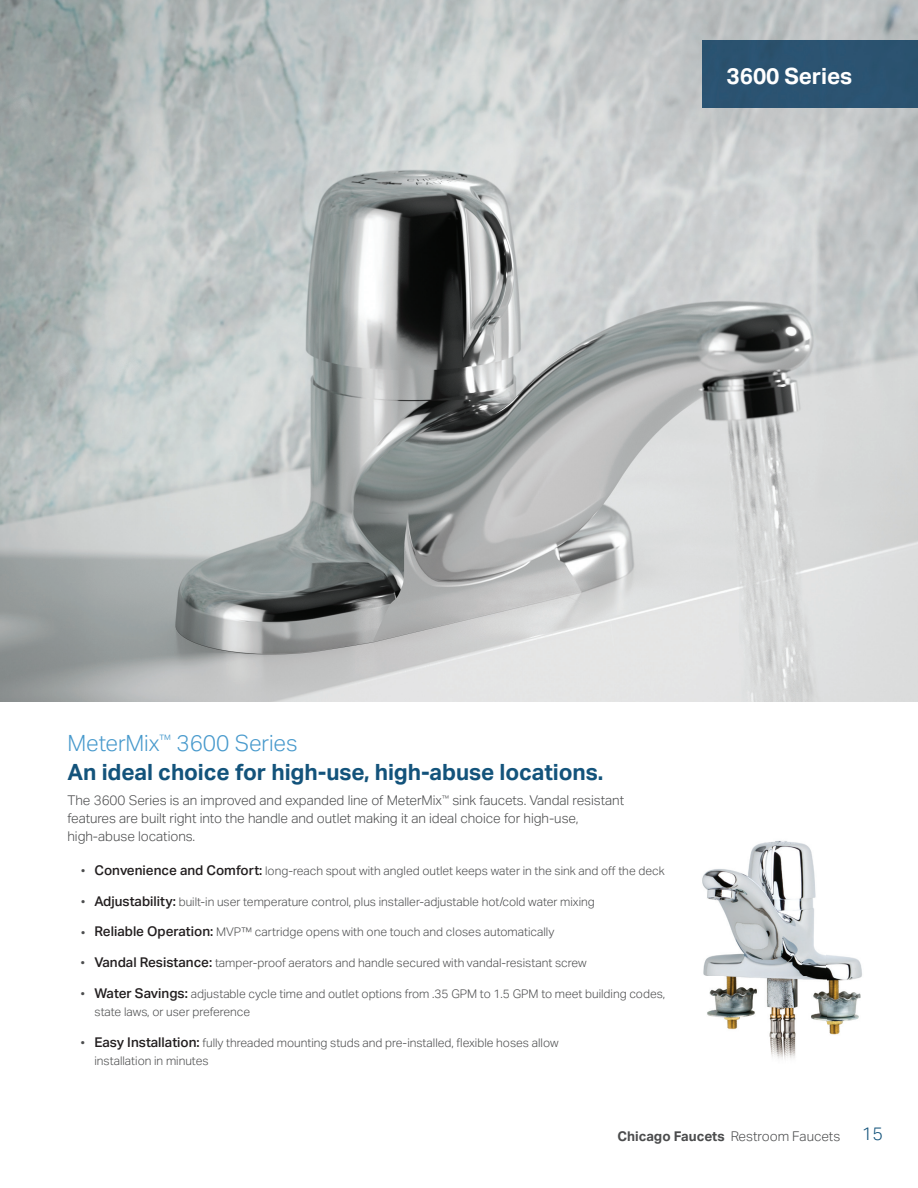
<style>
.page{position:relative;width:918px;height:1188px;background:#fff}
.page>*{position:absolute;margin:0;border:0;box-sizing:border-box;transform-origin:0 0}
.t1{font:700 22.5px/29.2px "Aktiv Grotesk Geberit";letter-spacing:-.005em;color:#13537b}
.t2{font:700 22.5px "Aktiv Grotesk Geberit";letter-spacing:-.005em;color:#fff}
.t3{font:300 13.5px/18px "Aktiv Grotesk Geberit";letter-spacing:-.005em;color:#4b4c4d}
.t4{font:300 12px/18px "Aktiv Grotesk Geberit";color:#4b4c4d}
.s1{font-weight:300;color:#4799cc}
.s2{font-weight:500;font-size:13.5px;color:#231f20}
.s3{font-weight:700}
.s4{font-size:18px;color:#13537b}
</style>
<div class="page">
<img style="left:0;top:0;width:918px;height:702px">
<img style="left:702px;top:841px;width:160px;height:218px">
<div style="left:702px;top:40px;width:216px;height:68px;background:#2b5371"></div>
<h1 class="t2" style="left:727px;top:62px;width:127px">3600 Series</h1>
<h1 class="t1" style="left:67px;top:728px;width:537px"><span class="s1">MeterMix</span><sup>™</sup> <span class="s1">3600 Series<br></span>An ideal choice for high-use, high-abuse locations.</h1>
<p class="t3" style="left:67px;top:791px;width:558px">The 3600 Series is an improved and expanded line of MeterMix<sup>™</sup> sink faucets. Vandal resistant features are built right into the handle and outlet making it an ideal choice for high-use, high-abuse locations.</p>
<p class="t4" style="left:81px;top:862px;width:585px">• <span class="s2">Convenience and Comfort:</span> long-reach spout with angled outlet keeps water in the sink and off the deck</p>
<p class="t4" style="left:81px;top:892px;width:515px">• <span class="s2">Adjustability:</span> built-in user temperature control, plus installer-adjustable hot/cold water mixing</p>
<p class="t4" style="left:81px;top:923px;width:475px">• <span class="s2">Reliable Operation:</span> MVP™ cartridge opens with one touch and closes automatically</p>
<p class="t4" style="left:81px;top:954px;width:507px">• <span class="s2">Vandal Resistance:</span> tamper-proof aerators and handle secured with vandal-resistant screw</p>
<p class="t4" style="left:94px;top:985px;width:572px;text-indent:-14px">• <span class="s2">Water Savings:</span> adjustable cycle time and outlet options from .35 GPM to 1.5 GPM to meet building codes, state laws, or user preference</p>
<p class="t4" style="left:94px;top:1033px;width:466px;text-indent:-13px">• <span class="s2">Easy Installation:</span> fully threaded mounting studs and pre-installed, flexible hoses allow installation in minutes</p>
<p class="t3" style="left:618px;top:1127px;width:267px"><span class="s3">Chicago Faucets</span> Restroom Faucets <span class="s4">15</span></p>
</div>
